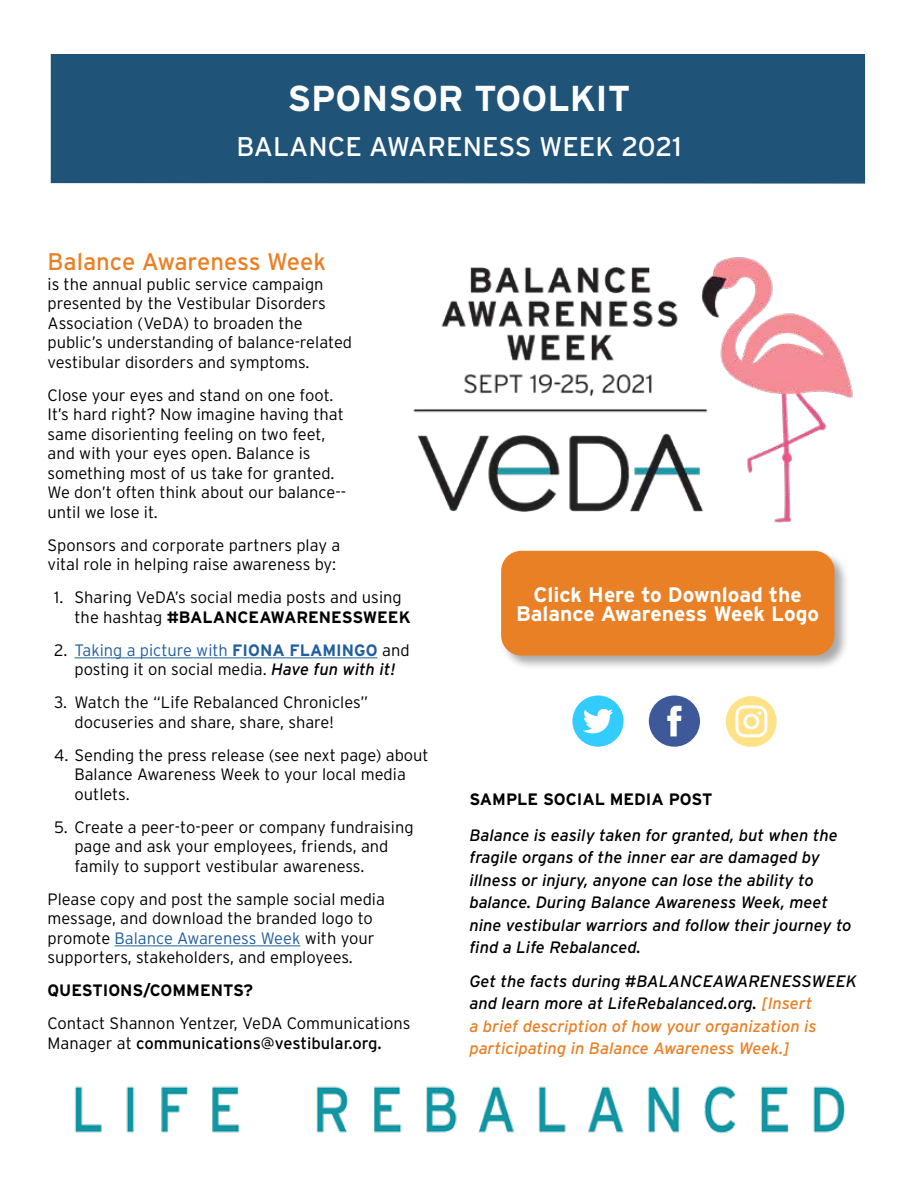
<style>
.page{position:relative;width:918px;height:1188px;background:#fff}
.page>*{position:absolute;margin:0;border:0;box-sizing:border-box;transform-origin:0 0}
.t1{font:700 36px "Interstate";color:#fff}
.t2{font:27px "Interstate";color:#fff}
.t3{font:24px "Interstate";color:#ea8025}
.t4{font:700 21px/19.5px "Interstate";color:#fff;text-align:center}
.t5{font:300 16.5px/19.5px "Interstate";color:#000}
.t6{font:italic 16.5px/22.5px "Interstate";color:#000}
.t7{font:italic 16.5px/22.5px "Interstate";color:#ea8025}
.t8{font:700 16.5px "Interstate";color:#000}
.s1{font-weight:700}
.s2{color:#215e9e}
.s3{font-weight:700;color:#215e9e}
.s4{font-weight:400;font-style:italic}
.s5{font-weight:400}
.s6{color:#000}
</style>
<div class="page">
<div style="left:51px;top:54px;width:814px;height:130px;background:#1f5378"></div>
<hr style="left:75px;top:658px;width:303px;height:1px;background:#215e9e">
<hr style="left:115px;top:946px;width:185px;height:1px;background:#215e9e">
<div style="left:572px;top:696px;width:52px;height:51px;background:#3cf;border-radius:50%"></div>
<svg style="left:583px;top:709px;width:30px;height:25px"></svg>
<div style="left:649px;top:696px;width:51px;height:51px;background:#3d5999;border-radius:50%"></div>
<svg style="left:667px;top:706px;width:15px;height:30px"></svg>
<svg style="left:726px;top:696px;width:51px;height:51px"></svg>
<img style="left:75px;top:1086px;width:770px;height:48px">
<img style="left:413px;top:257px;width:440px;height:266px">
<div style="left:500px;top:549px;width:350px;height:121px;background:#000;opacity:.34"></div>
<div style="left:501px;top:551px;width:333px;height:105px;background:#ea8025;border-radius:20px"></div>
<h1 class="t1" style="left:287px;top:78px;width:345px">SPONSOR TOOLKIT</h1>
<h2 class="t2" style="left:236px;top:131px;width:447px">BALANCE AWARENESS WEEK 2021</h2>
<h3 class="t3" style="left:48px;top:248px;width:280px">Balance Awareness Week</h3>
<p class="t5" style="left:48px;top:274px;width:306px">is the annual public service campaign presented by the Vestibular Disorders Association (VeDA) to broaden the public’s understanding of balance-related vestibular disorders and symptoms.</p>
<p class="t5" style="left:48px;top:385px;width:300px">Close your eyes and stand on one foot.<br>It’s hard right? Now imagine having that same disorienting feeling on two feet, and with your eyes open. Balance is something most of us take for granted.<br>We don’t often think about our balance-- until we lose it.</p>
<p class="t5" style="left:48px;top:535px;width:294px">Sponsors and corporate partners play a vital role in helping raise awareness by:</p>
<p class="t5" style="left:75px;top:588px;width:338px;text-indent:-20px">1. Sharing VeDA’s social media posts and using the hashtag <span class="s1">#BALANCEAWARENESSWEEK</span></p>
<p class="t5" style="left:54px;top:640px;width:357px;text-align:center">2. <span class="s2">Taking a picture with</span> <span class="s3">FIONA FLAMINGO</span> and posting it on social media. <span class="s4">Have fun with it!</span></p>
<p class="t5" style="left:75px;top:693px;width:295px;text-indent:-20px">3. Watch the “Life Rebalanced Chronicles” docuseries and share, share, share!</p>
<p class="t5" style="left:75px;top:745px;width:356px;text-indent:-20px">4. Sending the press release (see next page) about<br>Balance Awareness Week to your local media outlets.</p>
<p class="t5" style="left:75px;top:817px;width:341px;text-indent:-20px">5. Create a peer-to-peer or company fundraising page and ask your employees, friends, and family to support vestibular awareness.</p>
<p class="t5" style="left:48px;top:889px;width:339px">Please copy and post the sample social media message, and download the branded logo to promote <span class="s2">Balance Awareness Week</span> with your supporters, stakeholders, and employees.</p>
<p class="t8" style="left:48px;top:981px;width:207px">QUESTIONS/COMMENTS?</p>
<p class="t5" style="left:48px;top:1014px;width:365px">Contact Shannon Yentzer, VeDA Communications<br>Manager at <span class="s5">communications@vestibular.org.</span></p>
<p class="t4" style="left:516px;top:585px;width:305px">Click Here to Download the<br>Balance Awareness Week Logo</p>
<p class="t8" style="left:469px;top:790px;width:245px">SAMPLE SOCIAL MEDIA POST</p>
<p class="t6" style="left:469px;top:824px;width:384px">Balance is easily taken for granted, but when the fragile organs of the inner ear are damaged by illness or injury, anyone can lose the ability to balance. During Balance Awareness Week, meet nine vestibular warriors and follow their journey to find a Life Rebalanced.</p>
<p class="t7" style="left:469px;top:969px;width:389px"><span class="s6">Get the facts during #BALANCEAWARENESSWEEK and learn more at LifeRebalanced.org.</span> [Insert<br>a brief description of how your organization is participating in Balance Awareness Week.]</p>
</div>
